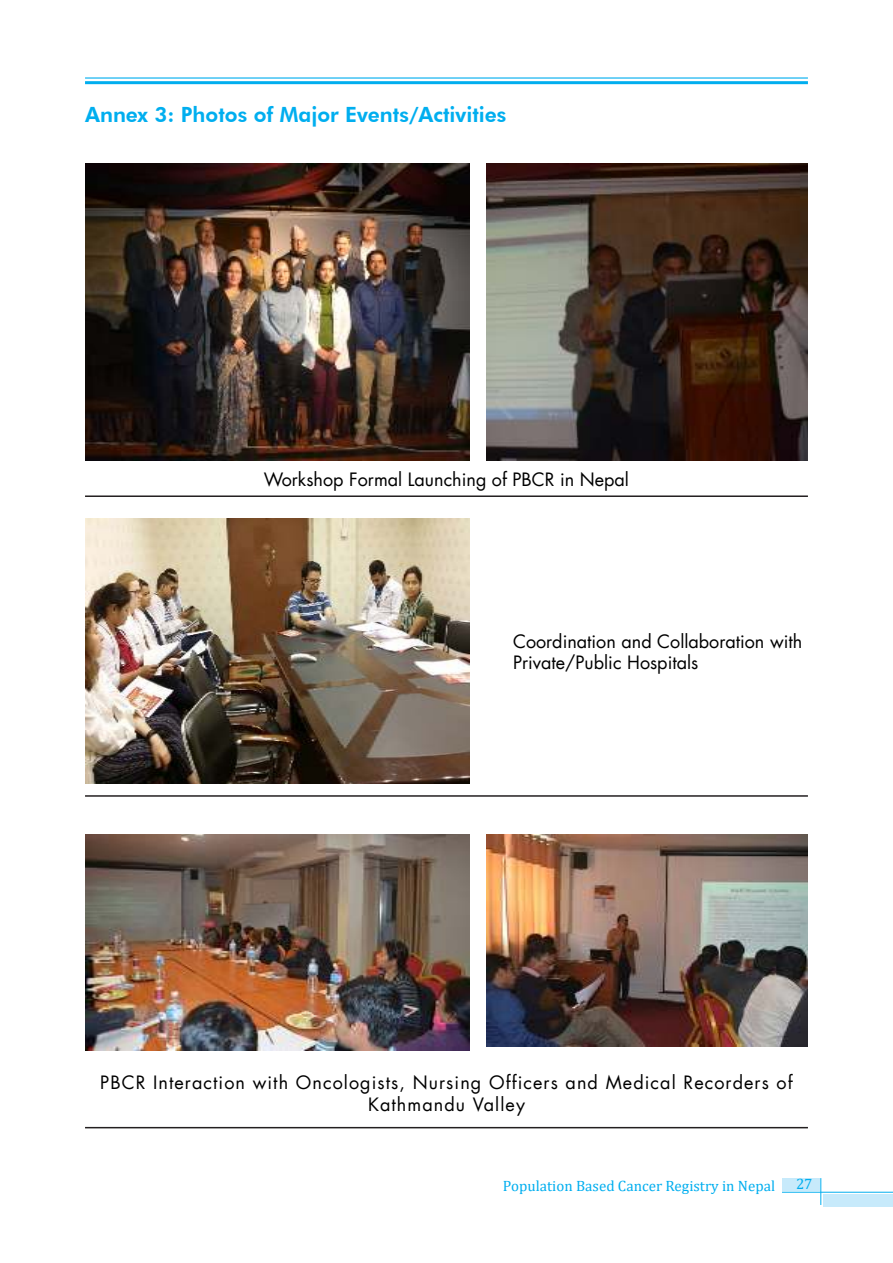
<style>
.page{position:relative;width:893px;height:1263px;background:#fff}
.page>*{position:absolute;margin:0;border:0;box-sizing:border-box;transform-origin:0 0}
.t1{font:800 21px "Futura BT";color:#00aeef}
.t2{font:18px/20.7px "Futura LT";color:#000}
.t3{font:18px/22.5px "Futura LT";letter-spacing:.06em;color:#000;text-align:center}
.t4{font:15px "Cambria";color:#00aeef}
</style>
<div class="page">
<hr style="left:85px;top:81px;width:723px;height:3px;background:#00aeef">
<hr style="left:85px;top:77px;width:723px;height:2px;background:#00aeef">
<hr style="left:782px;top:1192px;width:111px;height:1px;background:#00aeef">
<svg style="left:820px;top:1178px;width:1px;height:27px"></svg>
<div style="left:823px;top:1193px;width:70px;height:13px;background:#c7eafb"></div>
<div style="left:782px;top:1178px;width:37px;height:13px;background:#c7eafb"></div>
<img style="left:85px;top:164px;width:385px;height:297px">
<img style="left:487px;top:164px;width:321px;height:297px">
<img style="left:85px;top:519px;width:385px;height:264px">
<img style="left:85px;top:834px;width:385px;height:216px">
<img style="left:487px;top:834px;width:321px;height:212px">
<hr style="left:85px;top:495px;width:723px;height:2px;background:#231f20">
<hr style="left:85px;top:795px;width:723px;height:2px;background:#231f20">
<hr style="left:85px;top:1127px;width:723px;height:1px;background:#231f20">
<p class="t1" style="left:85px;top:106px;width:423px">Annex 3: Photos of Major Events/Activities</p>
<p class="t2" style="left:264px;top:470px;width:367px">Workshop Formal Launching of PBCR in Nepal</p>
<p class="t2" style="left:513px;top:633px;width:291px">Coordination and Collaboration with<br>Private/Public Hospitals</p>
<p class="t3" style="left:100px;top:1072px;width:694px">PBCR Interaction with Oncologists, Nursing Officers and Medical Recorders of<br>Kathmandu Valley</p>
<p class="t4" style="left:503px;top:1180px;width:274px">Population Based Cancer Registry in Nepal</p>
<p class="t4" style="left:796px;top:1179px;width:18px">27</p>
</div>
